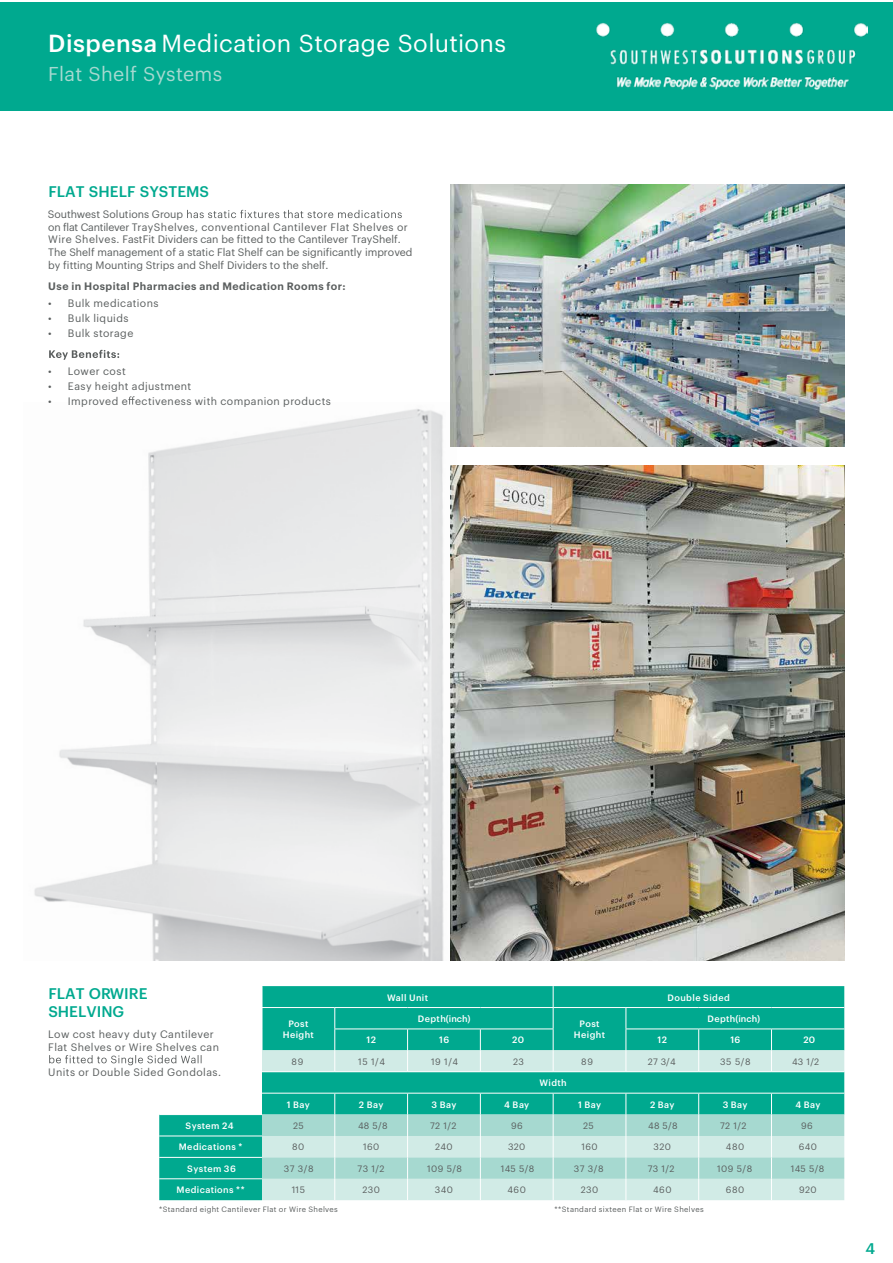
<style>
.page{position:relative;width:893px;height:1263px;background:#fff}
.page>*{position:absolute;margin:0;border:0;box-sizing:border-box;transform-origin:0 0}
.t1{font:24.15px "Graphik";letter-spacing:.015em;color:#fff}
.t2{font:19.65px "Graphik";letter-spacing:.015em;color:#a6d9d0}
.t3{font:500 15.15px/18.1px "Graphik";color:#00a98f}
.t4{font:10.5px/12.8px "Graphik";color:#5a5e5e}
.t5{font:10.5px/12.8px "Graphik";letter-spacing:.025em;color:#5a5e5e}
.t6{font:600 10.5px "Graphik";letter-spacing:.045em;color:#5a5e5e}
.t7{font:500 9px/10.8px "Graphik";letter-spacing:.045em;color:#fff;text-align:center}
.t8{font:9px "Graphik";letter-spacing:.05em;color:#5a5e5e}
.t9{font:7.5px "Graphik";letter-spacing:.045em;color:#5a5e5e}
.s1{font-weight:500}
</style>
<div class="page">
<div style="left:0;top:2px;width:893px;height:108px;background:#00a98f"></div>
<img style="left:34px;top:402px;width:423px;height:559px">
<svg style="left:187px;top:210px;width:215px;height:8px"></svg>
<svg style="left:49px;top:350px;width:70px;height:10px"></svg>
<svg style="left:128px;top:396px;width:7px;height:8px"></svg>
<svg style="left:49px;top:1055px;width:110px;height:10px"></svg>
<img style="left:451px;top:184px;width:394px;height:263px">
<img style="left:451px;top:466px;width:394px;height:495px">
<svg style="left:159px;top:986px;width:685px;height:214px;fill:#00a98f"></svg>
<svg style="left:262px;top:1050px;width:582px;height:43px;background:#6bcabb"></svg>
<hr style="left:262px;top:1007px;width:73px;height:1px;background:#fff">
<hr style="left:335px;top:1007px;width:73px;height:1px;background:#fff">
<hr style="left:408px;top:1007px;width:72px;height:1px;background:#fff">
<hr style="left:480px;top:1007px;width:73px;height:1px;background:#fff">
<hr style="left:553px;top:1007px;width:73px;height:1px;background:#fff">
<hr style="left:626px;top:1007px;width:73px;height:1px;background:#fff">
<hr style="left:699px;top:1007px;width:72px;height:1px;background:#fff">
<hr style="left:771px;top:1007px;width:73px;height:1px;background:#fff">
<svg style="left:262px;top:986px;width:1px;height:64px"></svg>
<hr style="left:262px;top:1071px;width:73px;height:1px;background:#fff">
<hr style="left:335px;top:1071px;width:73px;height:1px;background:#fff">
<hr style="left:408px;top:1071px;width:72px;height:1px;background:#fff">
<hr style="left:480px;top:1071px;width:73px;height:1px;background:#fff">
<hr style="left:553px;top:1071px;width:73px;height:1px;background:#fff">
<hr style="left:626px;top:1071px;width:73px;height:1px;background:#fff">
<hr style="left:699px;top:1071px;width:72px;height:1px;background:#fff">
<hr style="left:771px;top:1071px;width:73px;height:1px;background:#fff">
<hr style="left:159px;top:1114px;width:103px;height:1px;background:#fff">
<hr style="left:159px;top:1135px;width:103px;height:1px;background:#fff">
<hr style="left:159px;top:1157px;width:103px;height:1px;background:#fff">
<hr style="left:159px;top:1178px;width:103px;height:1px;background:#fff">
<svg style="left:262px;top:1093px;width:582px;height:107px;background:#98d7cd"></svg>
<svg style="left:334px;top:1008px;width:1px;height:63px"></svg>
<hr style="left:334px;top:1028px;width:74px;height:1px;background:#fff">
<svg style="left:626px;top:1008px;width:1px;height:63px"></svg>
<hr style="left:626px;top:1028px;width:73px;height:1px;background:#fff">
<hr style="left:771px;top:1028px;width:73px;height:1px;background:#fff">
<svg style="left:698px;top:1029px;width:1px;height:42px"></svg>
<hr style="left:699px;top:1028px;width:72px;height:1px;background:#fff">
<svg style="left:771px;top:1029px;width:1px;height:42px"></svg>
<svg style="left:407px;top:1029px;width:1px;height:42px"></svg>
<hr style="left:408px;top:1028px;width:72px;height:1px;background:#fff">
<svg style="left:480px;top:1029px;width:1px;height:42px"></svg>
<hr style="left:480px;top:1028px;width:73px;height:1px;background:#fff">
<svg style="left:553px;top:986px;width:1px;height:85px"></svg>
<img style="left:596px;top:22px;width:272px;height:67px">
<h1 class="t1" style="left:48px;top:25px;width:459px"><span class="s1">Dispensa</span> Medication Storage Solutions</h1>
<h2 class="t2" style="left:48px;top:59px;width:176px">Flat Shelf Systems</h2>
<h3 class="t3" style="left:48px;top:181px;width:162px">FLAT SHELF SYSTEMS</h3>
<p class="t4" style="left:48px;top:220px;width:366px">on flat Cantilever TrayShelves, conventional Cantilever Flat Shelves or Wire Shelves. FastFit Dividers can be fitted to the Cantilever TrayShelf.<br>The Shelf management of a static Flat Shelf can be significantly improved by fitting Mounting Strips and Shelf Dividers to the shelf.</p>
<p class="t6" style="left:48px;top:278px;width:299px">Use in Hospital Pharmacies and Medication Rooms for:</p>
<p class="t4" style="left:48px;top:207px;width:137px">Southwest Solutions Group</p>
<p class="t5" style="left:48px;top:296px;width:112px">• Bulk medications</p>
<p class="t5" style="left:48px;top:311px;width:82px">• Bulk liquids</p>
<p class="t5" style="left:48px;top:326px;width:87px">• Bulk storage</p>
<p class="t5" style="left:48px;top:364px;width:79px">• Lower cost</p>
<p class="t5" style="left:48px;top:379px;width:145px">• Easy height adjustment</p>
<p class="t5" style="left:48px;top:393px;width:284px">• Improved e ectiveness with companion products</p>
<h3 class="t3" style="left:48px;top:983px;width:101px">FLAT ORWIRE<br>SHELVING</h3>
<p class="t5" style="left:48px;top:1027px;width:172px">Low cost heavy duty Cantilever<br>Flat Shelves or Wire Shelves can</p>
<p class="t5" style="left:48px;top:1065px;width:174px">Units or Double Sided Gondolas.</p>
<p class="t7" style="left:283px;top:1018px;width:33px">Post<br>Height</p>
<p class="t7" style="left:387px;top:991px;width:43px">Wall Unit</p>
<p class="t7" style="left:668px;top:991px;width:64px">Double Sided</p>
<p class="t7" style="left:418px;top:1012px;width:54px">Depth(inch)</p>
<p class="t7" style="left:707px;top:1012px;width:54px">Depth(inch)</p>
<p class="t7" style="left:574px;top:1018px;width:33px">Post<br>Height</p>
<p class="t7" style="left:366px;top:1034px;width:11px">12</p>
<p class="t7" style="left:439px;top:1034px;width:12px">16</p>
<p class="t7" style="left:512px;top:1034px;width:14px">20</p>
<p class="t7" style="left:658px;top:1034px;width:11px">12</p>
<p class="t7" style="left:730px;top:1034px;width:12px">16</p>
<p class="t7" style="left:803px;top:1034px;width:14px">20</p>
<p class="t8" style="left:292px;top:1055px;width:13px">89</p>
<p class="t8" style="left:358px;top:1055px;width:28px">15 1/4</p>
<p class="t8" style="left:431px;top:1055px;width:29px">19 1/4</p>
<p class="t8" style="left:513px;top:1055px;width:12px">23</p>
<p class="t8" style="left:581px;top:1055px;width:13px">89</p>
<p class="t8" style="left:648px;top:1055px;width:29px">27 3/4</p>
<p class="t8" style="left:720px;top:1055px;width:32px">35 5/8</p>
<p class="t8" style="left:792px;top:1055px;width:29px">43 1/2</p>
<p class="t7" style="left:539px;top:1077px;width:29px">Width</p>
<p class="t7" style="left:287px;top:1098px;width:25px">1 Bay</p>
<p class="t7" style="left:359px;top:1098px;width:26px">2 Bay</p>
<p class="t7" style="left:431px;top:1098px;width:26px">3 Bay</p>
<p class="t7" style="left:504px;top:1098px;width:27px">4 Bay</p>
<p class="t7" style="left:578px;top:1098px;width:25px">1 Bay</p>
<p class="t7" style="left:650px;top:1098px;width:26px">2 Bay</p>
<p class="t7" style="left:723px;top:1098px;width:26px">3 Bay</p>
<p class="t7" style="left:795px;top:1098px;width:27px">4 Bay</p>
<p class="t8" style="left:583px;top:1119px;width:12px">25</p>
<p class="t8" style="left:648px;top:1119px;width:31px">48 5/8</p>
<p class="t8" style="left:720px;top:1119px;width:28px">72 1/2</p>
<p class="t8" style="left:801px;top:1119px;width:13px">96</p>
<p class="t8" style="left:574px;top:1162px;width:31px">37 3/8</p>
<p class="t8" style="left:648px;top:1162px;width:28px">73 1/2</p>
<p class="t8" style="left:717px;top:1162px;width:36px">109 5/8</p>
<p class="t8" style="left:791px;top:1162px;width:35px">145 5/8</p>
<p class="t7" style="left:186px;top:1119px;width:50px">System 24</p>
<p class="t8" style="left:293px;top:1119px;width:12px">25</p>
<p class="t8" style="left:358px;top:1119px;width:31px">48 5/8</p>
<p class="t8" style="left:430px;top:1119px;width:28px">72 1/2</p>
<p class="t8" style="left:511px;top:1119px;width:13px">96</p>
<p class="t7" style="left:179px;top:1141px;width:65px">Medications *</p>
<p class="t8" style="left:292px;top:1140px;width:14px">80</p>
<p class="t8" style="left:363px;top:1140px;width:18px">160</p>
<p class="t8" style="left:435px;top:1140px;width:19px">240</p>
<p class="t8" style="left:508px;top:1140px;width:19px">320</p>
<p class="t8" style="left:581px;top:1140px;width:18px">160</p>
<p class="t8" style="left:654px;top:1140px;width:19px">320</p>
<p class="t8" style="left:726px;top:1140px;width:20px">480</p>
<p class="t8" style="left:799px;top:1140px;width:20px">640</p>
<p class="t7" style="left:187px;top:1162px;width:50px">System 36</p>
<p class="t8" style="left:284px;top:1162px;width:31px">37 3/8</p>
<p class="t8" style="left:358px;top:1162px;width:28px">73 1/2</p>
<p class="t8" style="left:427px;top:1162px;width:36px">109 5/8</p>
<p class="t8" style="left:501px;top:1162px;width:35px">145 5/8</p>
<p class="t7" style="left:177px;top:1184px;width:69px">Medications **</p>
<p class="t8" style="left:292px;top:1183px;width:15px">115</p>
<p class="t8" style="left:362px;top:1183px;width:19px">230</p>
<p class="t8" style="left:435px;top:1183px;width:20px">340</p>
<p class="t8" style="left:507px;top:1183px;width:20px">460</p>
<p class="t8" style="left:581px;top:1183px;width:19px">230</p>
<p class="t8" style="left:653px;top:1183px;width:20px">460</p>
<p class="t8" style="left:726px;top:1183px;width:20px">680</p>
<p class="t8" style="left:799px;top:1183px;width:19px">920</p>
<p class="t9" style="left:159px;top:1203px;width:180px">*Standard eight Cantilever Flat or Wire Shelves</p>
<p class="t9" style="left:555px;top:1203px;width:151px">**Standard sixteen Flat or Wire Shelves</p>
<h3 class="t3" style="left:865px;top:1238px;width:11px">4</h3>
</div>
